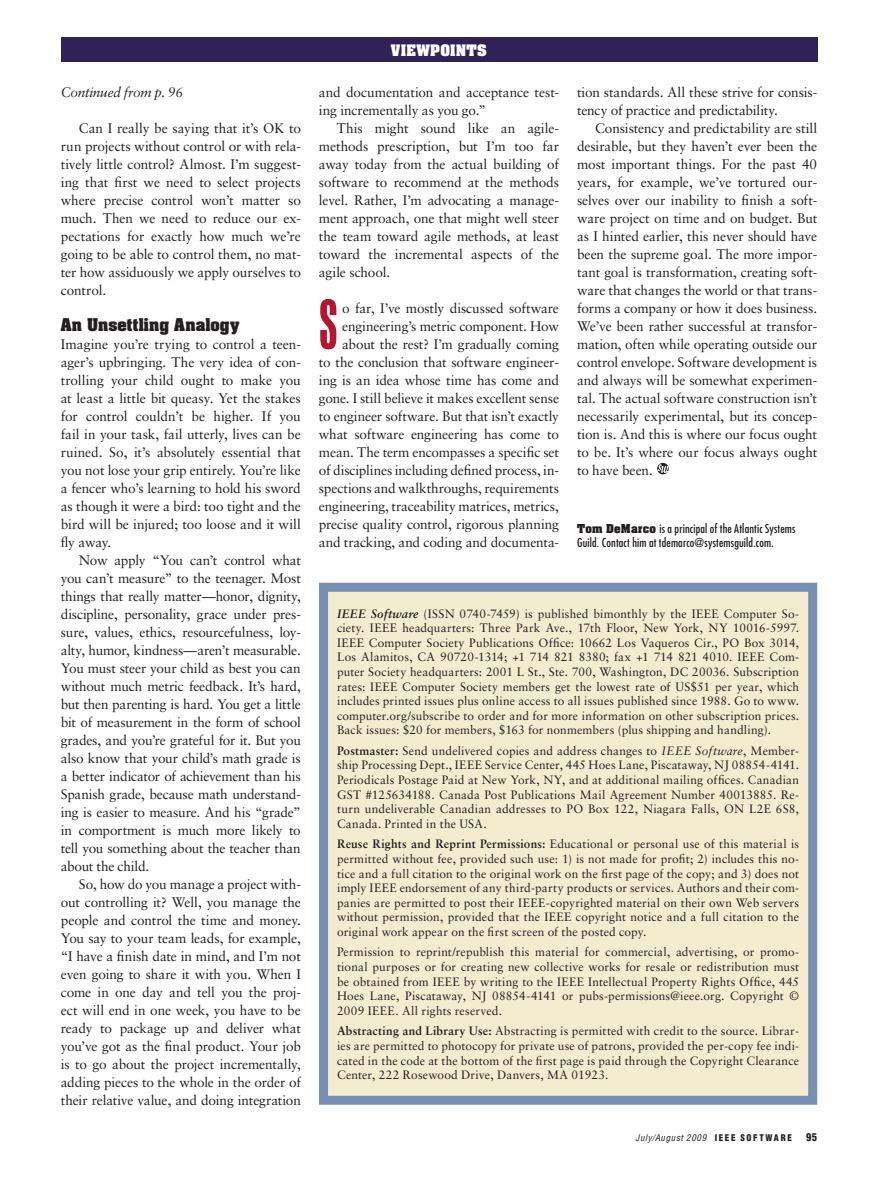
<style>
.page{position:relative;width:878px;height:1188px;background:#fff}
.page>*{position:absolute;margin:0;border:0;box-sizing:border-box;transform-origin:0 0}
.t1{font:condensed 72px "Aurora BT";color:#b41530}
.t2{font:700 15px "Aachen Std";letter-spacing:.01em;color:#231f20}
.t3{font:13.8px/18px "Sabon LT Std";letter-spacing:-.01em;color:#231f20;text-align:justify}
.t4{font:italic 13.8px "Sabon";letter-spacing:-.02em;color:#231f20}
.t5{font:700 13.5px "Aachen Std";letter-spacing:.025em;color:#fff}
.t6{font:12.15px/14.5px "Sabon LT Std";letter-spacing:.015em;color:#231f20;text-align:justify}
.t7{font:condensed 12px/13.5px "Futura Std";letter-spacing:.015em;color:#231f20}
.t8{font:900 condensed 10.5px "Helvetica LT Std";color:#231f20}
.t9{font:italic condensed 9px "Helvetica LT Std";letter-spacing:.07em;color:#231f20}
.s1{font-family:"Aachen";font-weight:700;font-stretch:normal;font-size:10.5px}
.s2{font-weight:700;font-style:italic}
.s3{font-weight:700}
.s4{font-style:italic}
.s5{font-weight:900;font-style:normal}
</style>
<div class="page">
<div style="left:61px;top:37px;width:756px;height:25px;background:#302257"></div>
<svg style="left:657px;top:464px;width:11px;height:9px"></svg>
<div style="left:323px;top:587px;width:489px;height:513px;background:#f3eccf"></div>
<div style="left:319px;top:583px;width:498px;height:522px;border:9px solid #7890b3"></div>
<p class="t4" style="left:61px;top:84px;width:124px">Continued from p. 96</p>
<p class="t3" style="left:61px;top:119px;width:242px;text-indent:18px">Can I really be saying that it’s OK to run projects without control or with rela&shy;tively little control? Almost. I’m suggest&shy;ing that first we need to select projects where precise control won’t matter so much. Then we need to reduce our ex&shy;pectations for exactly how much we’re going to be able to control them, no mat&shy;ter how assiduously we apply ourselves to control.</p>
<p class="t2" style="left:61px;top:314px;width:180px">An Unsettling Analogy</p>
<p class="t3" style="left:61px;top:335px;width:241px">Imagine you’re trying to control a teen&shy;ager’s upbringing. The very idea of con&shy;trolling your child ought to make you at least a little bit queasy. Yet the stakes for control couldn’t be higher. If you fail in your task, fail utterly, lives can be ruined. So, it’s absolutely essential that you not lose your grip entirely. You’re like a fencer who’s learning to hold his sword as though it were a bird: too tight and the bird will be injured; too loose and it will fly away.</p>
<p class="t3" style="left:61px;top:551px;width:241px;text-indent:18px">Now apply “You can’t control what you can’t measure” to the teenager. Most things that really matter—honor, dignity, discipline, personality, grace under pres&shy;sure, values, ethics, resourcefulness, loy&shy;alty, humor, kindness—aren’t measurable.<br>You must steer your child as best you can without much metric feedback. It’s hard, but then parenting is hard. You get a little bit of measurement in the form of school grades, and you’re grateful for it. But you also know that your child’s math grade is a better indicator of achievement than his Spanish grade, because math understand&shy;ing is easier to measure. And his “grade” in comportment is much more likely to tell you something about the teacher than about the child.</p>
<p class="t3" style="left:61px;top:875px;width:242px;text-indent:18px">So, how do you manage a project with&shy;out controlling it? Well, you manage the people and control the time and money.<br>You say to your team leads, for example, “I have a finish date in mind, and I’m not even going to share it with you. When I come in one day and tell you the proj&shy;ect will end in one week, you have to be ready to package up and deliver what you’ve got as the final product. Your job is to go about the project incrementally, adding pieces to the whole in the order of their relative value, and doing integration</p>
<p class="t5" style="left:391px;top:40px;width:98px">Viewpoints</p>
<p class="t3" style="left:319px;top:83px;width:241px">and documentation and acceptance test&shy;ing incrementally as you go.”</p>
<p class="t3" style="left:319px;top:119px;width:242px;text-indent:18px">This might sound like an agile&shy;methods prescription, but I’m too far away today from the actual building of software to recommend at the methods level. Rather, I’m advocating a manage&shy;ment approach, one that might well steer the team toward agile methods, at least toward the incremental aspects of the agile school.</p>
<h1 class="t1" style="left:319px;top:287px;width:20px">S</h1>
<p class="t3" style="left:319px;top:299px;width:242px;text-align:right">o far, I’ve mostly discussed software engineering’s metric component. How about the rest? I’m gradually coming<br>to the conclusion that software engineer&shy;ing is an idea whose time has come and gone. I still believe it makes excellent sense to engineer software. But that isn’t exactly what software engineering has come to mean. The term encompasses a specific set of disciplines including defined process, in&shy;spections and walkthroughs, requirements engineering, traceability matrices, metrics, precise quality control, rigorous planning and tracking, and coding and documenta-</p>
<p class="t3" style="left:577px;top:83px;width:241px">tion standards. All these strive for consis&shy;tency of practice and predictability.</p>
<p class="t3" style="left:577px;top:119px;width:242px;text-indent:18px">Consistency and predictability are still desirable, but they haven’t ever been the most important things. For the past 40 years, for example, we’ve tortured our&shy;selves over our inability to finish a soft&shy;ware project on time and on budget. But as I hinted earlier, this never should have been the supreme goal. The more impor&shy;tant goal is transformation, creating soft&shy;ware that changes the world or that trans&shy;forms a company or how it does business.<br>We’ve been rather successful at transfor&shy;mation, often while operating outside our control envelope. Software development is and always will be somewhat experimen&shy;tal. The actual software construction isn’t necessarily experimental, but its concep&shy;tion is. And this is where our focus ought to be. It’s where our focus always ought to have been.</p>
<p class="t7" style="left:577px;top:522px;width:220px"><span class="s1">Tom DeMarco</span> is a principal of the Atlantic Systems<br>Guild. Contact him at tdemarco@systemsguild.com.</p>
<p class="t6" style="left:337px;top:606px;width:463px"><span class="s2">IEEE Software</span> (ISSN 0740-7459) is published bimonthly by the IEEE Computer So&shy;ciety. IEEE headquarters: Three Park Ave., 17th Floor, New York, NY 10016-5997.<br>IEEE Computer Society Publications Office: 10662 Los Vaqueros Cir., PO Box 3014, Los Alamitos, CA 90720-1314; +1 714 821 8380; fax +1 714 821 4010. IEEE Com&shy;puter Society headquarters: 2001 L St., Ste. 700, Washington, DC 20036. Subscription rates: IEEE Computer Society members get the lowest rate of US$51 per year, which includes printed issues plus online access to all issues published since 1988. Go to www. computer.org/subscribe to order and for more information on other subscription prices.<br>Back issues: $20 for members, $163 for nonmembers (plus shipping and handling).</p>
<p class="t6" style="left:337px;top:743px;width:463px"><span class="s3">Postmaster:</span> Send undelivered copies and address changes to <span class="s4">IEEE Software</span>, Member&shy;ship Processing Dept., IEEE Service Center, 445 Hoes Lane, Piscataway, NJ 08854-4141.<br>Periodicals Postage Paid at New York, NY, and at additional mailing offices. Canadian GST #125634188. Canada Post Publications Mail Agreement Number 40013885. Re&shy;turn undeliverable Canadian addresses to PO Box 122, Niagara Falls, ON L2E 6S8, Canada. Printed in the USA.</p>
<p class="t6" style="left:337px;top:837px;width:463px"><span class="s3">Reuse Rights and Reprint Permissions:</span> Educational or personal use of this material is permitted without fee, provided such use: 1) is not made for profit; 2) includes this no&shy;tice and a full citation to the original work on the first page of the copy; and 3) does not imply IEEE endorsement of any third-party products or services. Authors and their com&shy;panies are permitted to post their IEEE-copyrighted material on their own Web servers without permission, provided that the IEEE copyright notice and a full citation to the original work appear on the first screen of the posted copy.</p>
<p class="t6" style="left:337px;top:945px;width:463px">Permission to reprint/republish this material for commercial, advertising, or promo&shy;tional purposes or for creating new collective works for resale or redistribution must be obtained from IEEE by writing to the IEEE Intellectual Property Rights Office, 445<br>Hoes Lane, Piscataway, NJ 08854-4141 or pubs-permissions@ieee.org. Copyright © 2009 IEEE. All rights reserved.</p>
<p class="t6" style="left:337px;top:1024px;width:463px"><span class="s3">Abstracting and Library Use:</span> Abstracting is permitted with credit to the source. Librar&shy;ies are permitted to photocopy for private use of patrons, provided the per-copy fee indi&shy;cated in the code at the bottom of the first page is paid through the Copyright Clearance Center, 222 Rosewood Drive, Danvers, MA 01923.</p>
<p class="t9" style="left:635px;top:1132px;width:157px">July/August 2009 <span class="s5">IEEE SOFTWARE</span></p>
<p class="t8" style="left:806px;top:1130px;width:12px">95</p>
</div>
